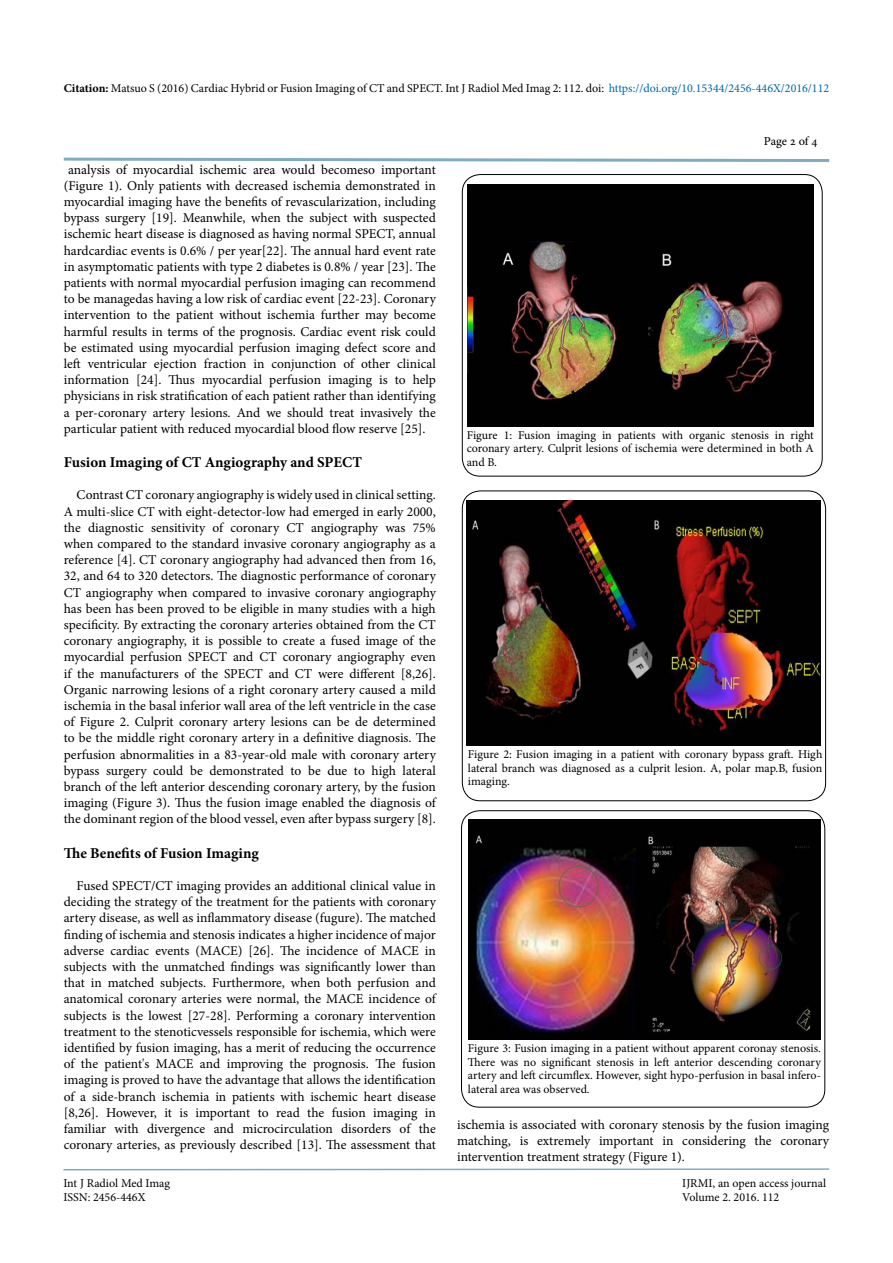
<style>
.page{position:relative;width:893px;height:1263px;background:#fff}
.page>*{position:absolute;margin:0;border:0;box-sizing:border-box;transform-origin:0 0}
.t1{font:700 15px "Minion Pro";color:#000}
.t2{font:13.5px/16.2px "Minion Pro";color:#000;text-align:justify}
.t3{font:12px/13.5px "Minion Pro";color:#000;text-align:justify}
.t4{font:12px "Adobe Hebrew";letter-spacing:-.01em;color:#000}
.s1{font-weight:700}
.s2{color:#0067a7}
</style>
<div class="page">
<svg style="left:63px;top:1168px;width:767px;height:3px"></svg>
<svg style="left:63px;top:157px;width:767px;height:5px"></svg>
<img style="left:468px;top:185px;width:346px;height:241px">
<div style="left:462px;top:174px;width:360px;height:302px;border:1px solid #000;border-radius:18px"></div>
<img style="left:467px;top:500px;width:354px;height:245px">
<div style="left:462px;top:491px;width:364px;height:310px;border:1px solid #000;border-radius:18px"></div>
<img style="left:468px;top:819px;width:352px;height:220px">
<div style="left:461px;top:810px;width:364px;height:297px;border:1px solid #000;border-radius:18px"></div>
<p class="t3" style="left:64px;top:81px;width:767px"><span class="s1">Citation:</span> Matsuo S (2016) Cardiac Hybrid or Fusion Imaging of CT and SPECT. Int J Radiol Med Imag 2: 112. doi: <span class="s2">https://doi.org/10.15344/2456-446X/2016/112</span></p>
<p class="t2" style="left:64px;top:161px;width:374px;text-indent:4px">analysis of myocardial ischemic area would becomeso important (Figure 1). Only patients with decreased ischemia demonstrated in myocardial imaging have the benefits of revascularization, including bypass surgery [19]. Meanwhile, when the subject with suspected ischemic heart disease is diagnosed as having normal SPECT, annual hardcardiac events is 0.6% / per year[22]. The annual hard event rate in asymptomatic patients with type 2 diabetes is 0.8% / year [23]. The patients with normal myocardial perfusion imaging can recommend to be managedas having a low risk of cardiac event [22-23]. Coronary intervention to the patient without ischemia further may become harmful results in terms of the prognosis. Cardiac event risk could be estimated using myocardial perfusion imaging defect score and left ventricular ejection fraction in conjunction of other clinical information [24]. Thus myocardial perfusion imaging is to help physicians in risk stratification of each patient rather than identifying a per-coronary artery lesions. And we should treat invasively the particular patient with reduced myocardial blood flow reserve [25].</p>
<p class="t1" style="left:64px;top:452px;width:300px">Fusion Imaging of CT Angiography and SPECT</p>
<p class="t2" style="left:64px;top:487px;width:374px;text-indent:13px">Contrast CT coronary angiography is widely used in clinical setting.<br>A multi-slice CT with eight-detector-low had emerged in early 2000, the diagnostic sensitivity of coronary CT angiography was 75% when compared to the standard invasive coronary angiography as a reference [4]. CT coronary angiography had advanced then from 16, 32, and 64 to 320 detectors. The diagnostic performance of coronary CT angiography when compared to invasive coronary angiography has been has been proved to be eligible in many studies with a high specificity. By extracting the coronary arteries obtained from the CT coronary angiography, it is possible to create a fused image of the myocardial perfusion SPECT and CT coronary angiography even if the manufacturers of the SPECT and CT were different [8,26].<br>Organic narrowing lesions of a right coronary artery caused a mild ischemia in the basal inferior wall area of the left ventricle in the case of Figure 2. Culprit coronary artery lesions can be de determined to be the middle right coronary artery in a definitive diagnosis. The perfusion abnormalities in a 83-year-old male with coronary artery bypass surgery could be demonstrated to be due to high lateral branch of the left anterior descending coronary artery, by the fusion imaging (Figure 3). Thus the fusion image enabled the diagnosis of the dominant region of the blood vessel, even after bypass surgery [8].</p>
<p class="t1" style="left:64px;top:842px;width:196px">The Benefits of Fusion Imaging</p>
<p class="t2" style="left:64px;top:878px;width:374px;text-indent:13px">Fused SPECT/CT imaging provides an additional clinical value in deciding the strategy of the treatment for the patients with coronary artery disease, as well as inflammatory disease (fugure). The matched finding of ischemia and stenosis indicates a higher incidence of major adverse cardiac events (MACE) [26]. The incidence of MACE in subjects with the unmatched findings was significantly lower than that in matched subjects. Furthermore, when both perfusion and anatomical coronary arteries were normal, the MACE incidence of subjects is the lowest [27-28]. Performing a coronary intervention treatment to the stenoticvessels responsible for ischemia, which were identified by fusion imaging, has a merit of reducing the occurrence of the patient's MACE and improving the prognosis. The fusion imaging is proved to have the advantage that allows the identification of a side-branch ischemia in patients with ischemic heart disease [8,26]. However, it is important to read the fusion imaging in familiar with divergence and microcirculation disorders of the coronary arteries, as previously described [13]. The assessment that</p>
<p class="t4" style="left:764px;top:134px;width:55px">Page 2 of 4</p>
<p class="t3" style="left:467px;top:428px;width:349px">Figure 1: Fusion imaging in patients with organic stenosis in right coronary artery. Culprit lesions of ischemia were determined in both A and B.</p>
<p class="t3" style="left:468px;top:748px;width:356px">Figure 2: Fusion imaging in a patient with coronary bypass graft. High lateral branch was diagnosed as a culprit lesion. A, polar map.B, fusion imaging.</p>
<p class="t3" style="left:468px;top:1042px;width:354px">Figure 3: Fusion imaging in a patient without apparent coronay stenosis.<br>There was no significant stenosis in left anterior descending coronary artery and left circumflex. However, sight hypo-perfusion in basal infero&shy;lateral area was observed.</p>
<p class="t2" style="left:457px;top:1116px;width:374px">ischemia is associated with coronary stenosis by the fusion imaging matching, is extremely important in considering the coronary intervention treatment strategy (Figure 1).</p>
<p class="t3" style="left:63px;top:1176px;width:108px">Int J Radiol Med Imag</p>
<p class="t3" style="left:682px;top:1176px;width:145px">IJRMI, an open access journal</p>
<p class="t3" style="left:63px;top:1190px;width:84px">ISSN: 2456-446X</p>
<p class="t3" style="left:682px;top:1190px;width:99px">Volume 2. 2016. 112</p>
</div>
